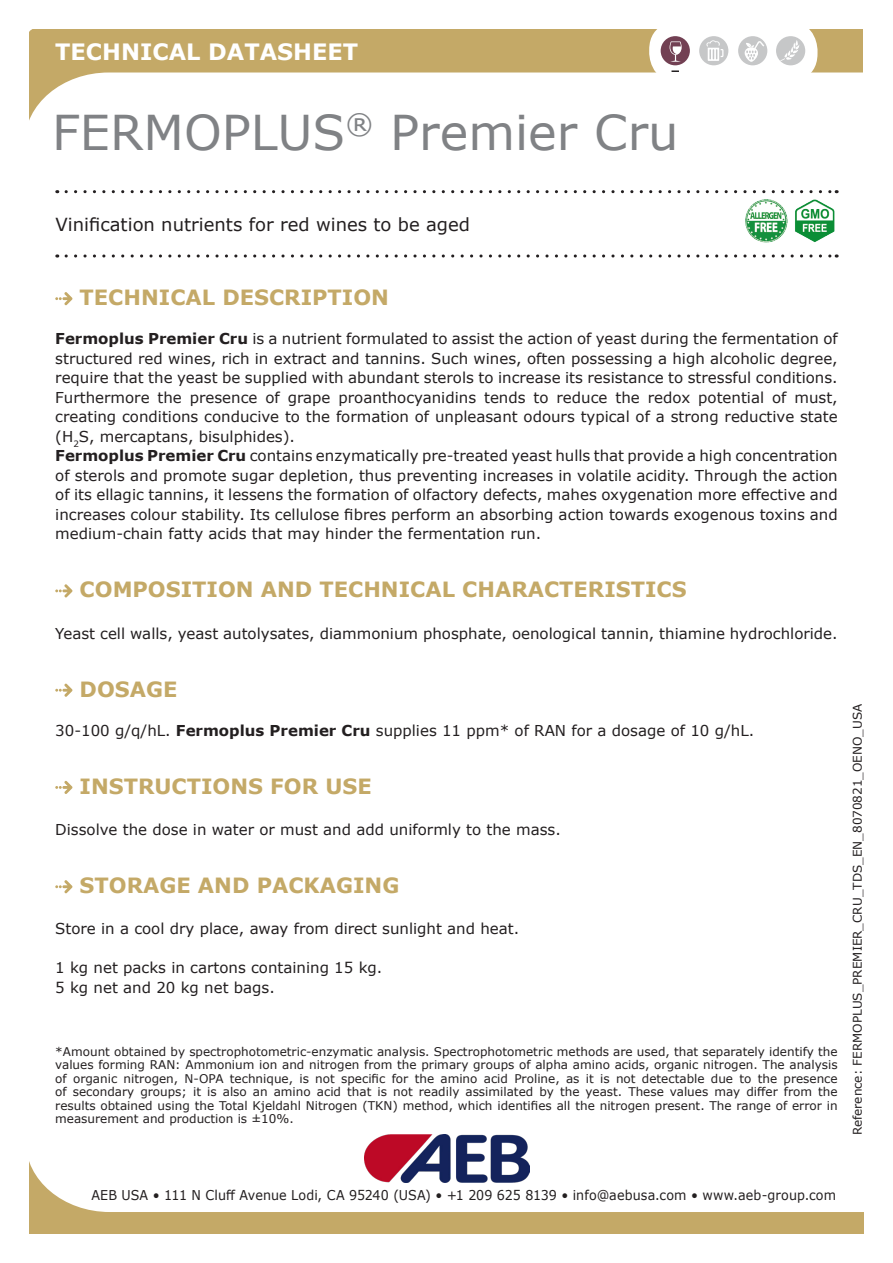
<style>
.page{position:relative;width:893px;height:1263px;background:#fff}
.page>*{position:absolute;margin:0;border:0;box-sizing:border-box;transform-origin:0 0}
.t1{font:48px "Verdana";color:#808285}
.t2{font:700 22.5px "Verdana";color:#fff}
.t3{font:700 21px "Verdana";color:#c4a967}
.t4{font:18px "Verdana";color:#231f20}
.t5{font:15px/19.5px "Verdana";color:#231f20;text-align:justify}
.t6{font:13.5px "Verdana";letter-spacing:.005em;color:#231f20;scale:.94 1}
.t7{font:12px/13.5px "Verdana";color:#231f20;text-align:justify}
.s1{font-weight:700}
</style>
<div class="page">
<svg style="left:30px;top:1161px;width:834px;height:72px"></svg>
<svg style="left:66px;top:190px;width:771px;height:3px"></svg>
<svg style="left:66px;top:254px;width:771px;height:4px"></svg>
<svg style="left:29px;top:30px;width:834px;height:91px"></svg>
<div style="left:649px;top:21px;width:167px;height:61px;background:#fff;border-radius:28px"></div>
<div style="left:650px;top:22px;width:167px;height:60px;background:#fff;border-radius:28px"></div>
<svg style="left:671px;top:70px;width:8px;height:2px"></svg>
<div style="left:776px;top:36px;width:29px;height:29px;background:#c6c7c8;border-radius:50%"></div>
<svg style="left:780px;top:40px;width:20px;height:21px"></svg>
<div style="left:738px;top:36px;width:29px;height:29px;background:#c6c7c8;border-radius:50%"></div>
<div style="left:661px;top:36px;width:29px;height:29px;background:#724053;border-radius:50%"></div>
<div style="left:699px;top:36px;width:29px;height:29px;background:#c6c7c8;border-radius:50%"></div>
<svg style="left:706px;top:40px;width:17px;height:21px"></svg>
<svg style="left:670px;top:41px;width:12px;height:21px"></svg>
<svg style="left:745px;top:41px;width:19px;height:21px"></svg>
<img style="left:365px;top:1134px;width:164px;height:48px">
<svg style="left:55px;top:292px;width:17px;height:13px"></svg>
<svg style="left:55px;top:584px;width:17px;height:13px"></svg>
<svg style="left:55px;top:684px;width:17px;height:13px"></svg>
<svg style="left:55px;top:781px;width:17px;height:13px"></svg>
<svg style="left:55px;top:880px;width:17px;height:13px"></svg>
<img style="left:745px;top:200px;width:90px;height:43px">
<h2 class="t2" style="left:55px;top:36px;width:304px">TECHNICAL DATASHEET</h2>
<p class="t1" style="left:52px;top:99px;width:628px">FERMOPLUS<sup>®</sup> Premier Cru</p>
<p class="t4" style="left:56px;top:212px;width:416px">Vinification nutrients for red wines to be aged</p>
<p class="t3" style="left:80px;top:283px;width:311px">TECHNICAL DESCRIPTION</p>
<p class="t5" style="left:55px;top:329px;width:784px"><span class="s1">Fermoplus Premier Cru</span> is a nutrient formulated to assist the action of yeast during the fermentation of structured red wines, rich in extract and tannins. Such wines, often possessing a high alcoholic degree, require that the yeast be supplied with abundant sterols to increase its resistance to stressful conditions.<br>Furthermore the presence of grape proanthocyanidins tends to reduce the redox potential of must, creating conditions conducive to the formation of unpleasant odours typical of a strong reductive state (H<sub>2</sub>S, mercaptans, bisulphides).</p>
<p class="t5" style="left:55px;top:446px;width:784px"><span class="s1">Fermoplus Premier Cru</span> contains enzymatically pre-treated yeast hulls that provide a high concentration of sterols and promote sugar depletion, thus preventing increases in volatile acidity. Through the action of its ellagic tannins, it lessens the formation of olfactory defects, mahes oxygenation more effective and increases colour stability. Its cellulose fibres perform an absorbing action towards exogenous toxins and medium-chain fatty acids that may hinder the fermentation run.</p>
<p class="t3" style="left:80px;top:575px;width:608px">COMPOSITION AND TECHNICAL CHARACTERISTICS</p>
<p class="t5" style="left:55px;top:623px;width:784px">Yeast cell walls, yeast autolysates, diammonium phosphate, oenological tannin, thiamine hydrochloride.</p>
<p class="t3" style="left:80px;top:674px;width:99px">DOSAGE</p>
<p class="t5" style="left:55px;top:720px;width:700px">30-100 g/q/hL. <span class="s1">Fermoplus Premier Cru</span> supplies 11 ppm* of RAN for a dosage of 10 g/hL.</p>
<p class="t3" style="left:80px;top:771px;width:294px">INSTRUCTIONS FOR USE</p>
<p class="t5" style="left:55px;top:820px;width:507px">Dissolve the dose in water or must and add uniformly to the mass.</p>
<p class="t3" style="left:80px;top:871px;width:321px">STORAGE AND PACKAGING</p>
<p class="t5" style="left:55px;top:919px;width:465px">Store in a cool dry place, away from direct sunlight and heat.</p>
<p class="t5" style="left:55px;top:958px;width:329px">1 kg net packs in cartons containing 15 kg.</p>
<p class="t5" style="left:55px;top:977px;width:221px">5 kg net and 20 kg net bags.</p>
<p class="t7" style="left:55px;top:1045px;width:784px">*Amount obtained by spectrophotometric-enzymatic analysis. Spectrophotometric methods are used, that separately identify the values forming RAN: Ammonium ion and nitrogen from the primary groups of alpha amino acids, organic nitrogen. The analysis of organic nitrogen, N-OPA technique, is not specific for the amino acid Proline, as it is not detectable due to the presence of secondary groups; it is also an amino acid that is not readily assimilated by the yeast. These values may differ from the results obtained using the Total Kjeldahl Nitrogen (TKN) method, which identifies all the nitrogen present. The range of error in measurement and production is ±10%.</p>
<p class="t7" style="left:851px;top:1135px;width:433px;rotate:-90deg">Reference: FERMOPLUS_PREMIER_CRU_TDS_EN_8070821_OENO_USA</p>
<p class="t6" style="left:91px;top:1186px;width:794px">AEB USA • 111 N Cluff Avenue Lodi, CA 95240 (USA) • +1 209 625 8139 • info@aebusa.com • www.aeb-group.com</p>
</div>
